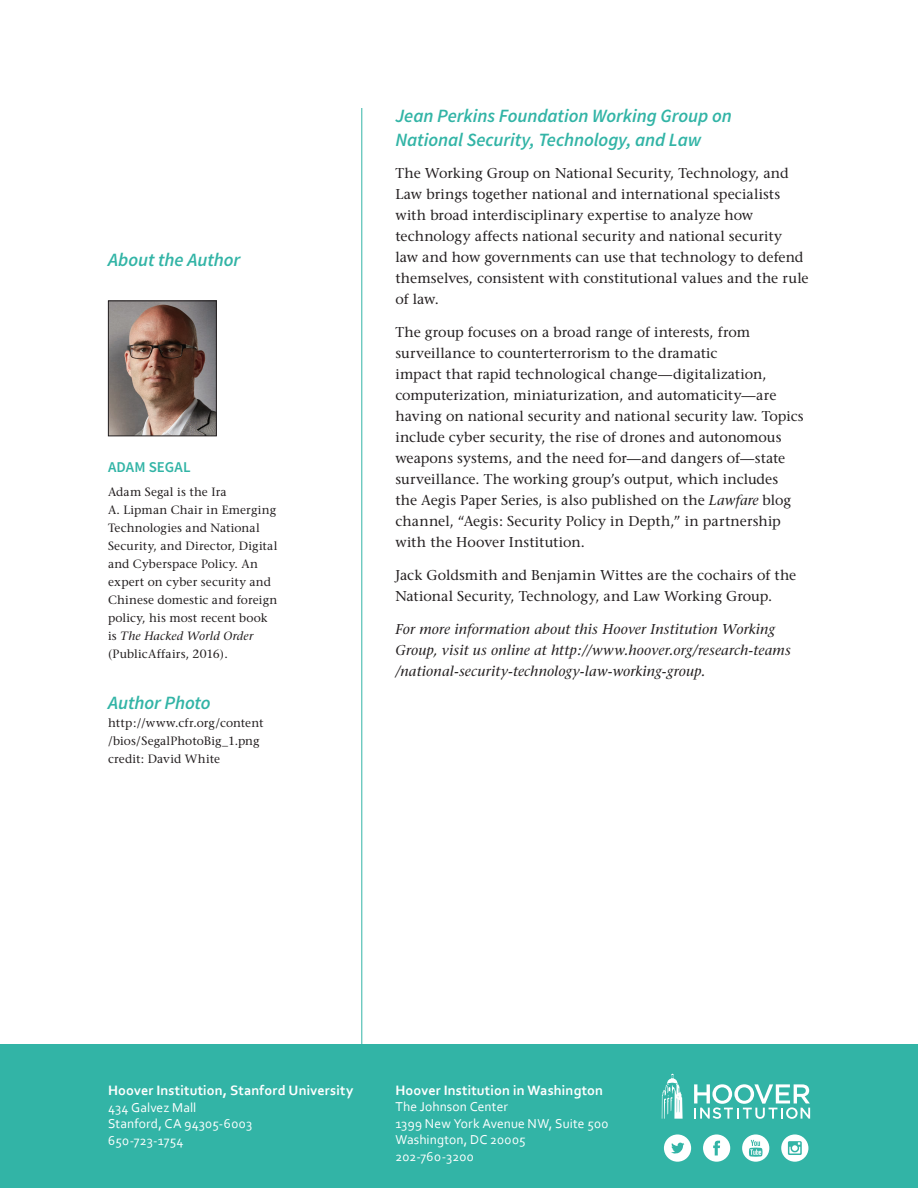
<style>
.page{position:relative;width:918px;height:1188px;background:#fff}
.page>*{position:absolute;margin:0;border:0;box-sizing:border-box;transform-origin:0 0}
.t1{font:italic 600 18.75px/24px "Source Sans Pro";letter-spacing:-.005em;color:#32b4a6}
.t2{font:600 15px "Source Sans Pro";letter-spacing:.015em;color:#32b4a6}
.t3{font:14.25px/21px "Stone Serif";letter-spacing:.005em;color:#231f20}
.t4{font:italic 14.25px/21px "Stone Serif";letter-spacing:.015em;color:#231f20}
.t5{font:700 14.25px "Corbel";letter-spacing:.01em;color:#fff}
.t6{font:13.5px/16.5px "Corbel";letter-spacing:.01em;color:#fff}
.t7{font:12px/18px "Stone Serif";letter-spacing:.015em;color:#231f20}
.s1{font-style:italic}
</style>
<div class="page">
<div style="left:0;top:1044px;width:918px;height:144px;background:#32b4a6"></div>
<svg style="left:662px;top:1073px;width:21px;height:46px"></svg>
<svg style="left:694px;top:1084px;width:116px;height:35px"></svg>
<svg style="left:664px;top:1134px;width:27px;height:28px"></svg>
<svg style="left:703px;top:1134px;width:27px;height:28px"></svg>
<svg style="left:742px;top:1134px;width:27px;height:28px"></svg>
<svg style="left:781px;top:1134px;width:27px;height:28px"></svg>
<hr style="left:361px;top:108px;width:1px;height:938px;background:#32b4a6">
<img style="left:110px;top:303px;width:105px;height:131px">
<div style="left:108px;top:301px;width:109px;height:135px;border:1px solid #231f20"></div>
<h1 class="t1" style="left:108px;top:248px;width:134px">About the Author</h1>
<p class="t2" style="left:108px;top:457px;width:84px">ADAM SEGAL</p>
<p class="t7" style="left:108px;top:482px;width:171px">Adam Segal is the Ira<br>A. Lipman Chair in Emerging<br>Technologies and National<br>Security, and Director, Digital and Cyberspace Policy. An expert on cyber security and<br>Chinese domestic and foreign policy, his most recent book is <span class="s1">The Hacked World Order </span>(PublicAffairs, 2016).</p>
<h1 class="t1" style="left:108px;top:690px;width:104px">Author Photo</h1>
<p class="t7" style="left:108px;top:713px;width:157px">http://www.cfr.org/content /bios/SegalPhotoBig_1.png credit: David White</p>
<h1 class="t1" style="left:395px;top:104px;width:338px">Jean Perkins Foundation Working Group on<br>National Security, Technology, and Law</h1>
<p class="t3" style="left:395px;top:162px;width:415px">The Working Group on National Security, Technology, and Law brings together national and international specialists with broad interdisciplinary expertise to analyze how technology affects national security and national security<br>law and how governments can use that technology to defend themselves, consistent with constitutional values and the rule of law.</p>
<p class="t3" style="left:395px;top:321px;width:410px">The group focuses on a broad range of interests, from surveillance to counterterrorism to the dramatic<br>impact that rapid technological change—digitalization, computerization, miniaturization, and automaticity—are having on national security and national security law. Topics include cyber security, the rise of drones and autonomous weapons systems, and the need for—and dangers of—state surveillance. The working group’s output, which includes<br>the Aegis Paper Series, is also published on the <span class="s1">Lawfare</span> blog channel, “Aegis: Security Policy in Depth,” in partnership with the Hoover Institution.</p>
<p class="t3" style="left:395px;top:564px;width:402px">Jack Goldsmith and Benjamin Wittes are the cochairs of the<br>National Security, Technology, and Law Working Group.</p>
<p class="t4" style="left:395px;top:618px;width:397px">For more information about this Hoover Institution Working<br>Group, visit us online at http://www.hoover.org/research-teams /national-security-technology-law-working-group.</p>
<p class="t5" style="left:108px;top:1082px;width:247px">Hoover Institution, Stanford University</p>
<p class="t6" style="left:108px;top:1099px;width:146px">434 Galvez Mall<br>Stanford, CA 94305-6003<br>650-723-1754</p>
<p class="t5" style="left:395px;top:1081px;width:209px">Hoover Institution in Washington</p>
<p class="t6" style="left:395px;top:1098px;width:215px">The Johnson Center<br>1399 New York Avenue NW, Suite 500<br>Washington, DC 20005<br>202-760-3200</p>
</div>
